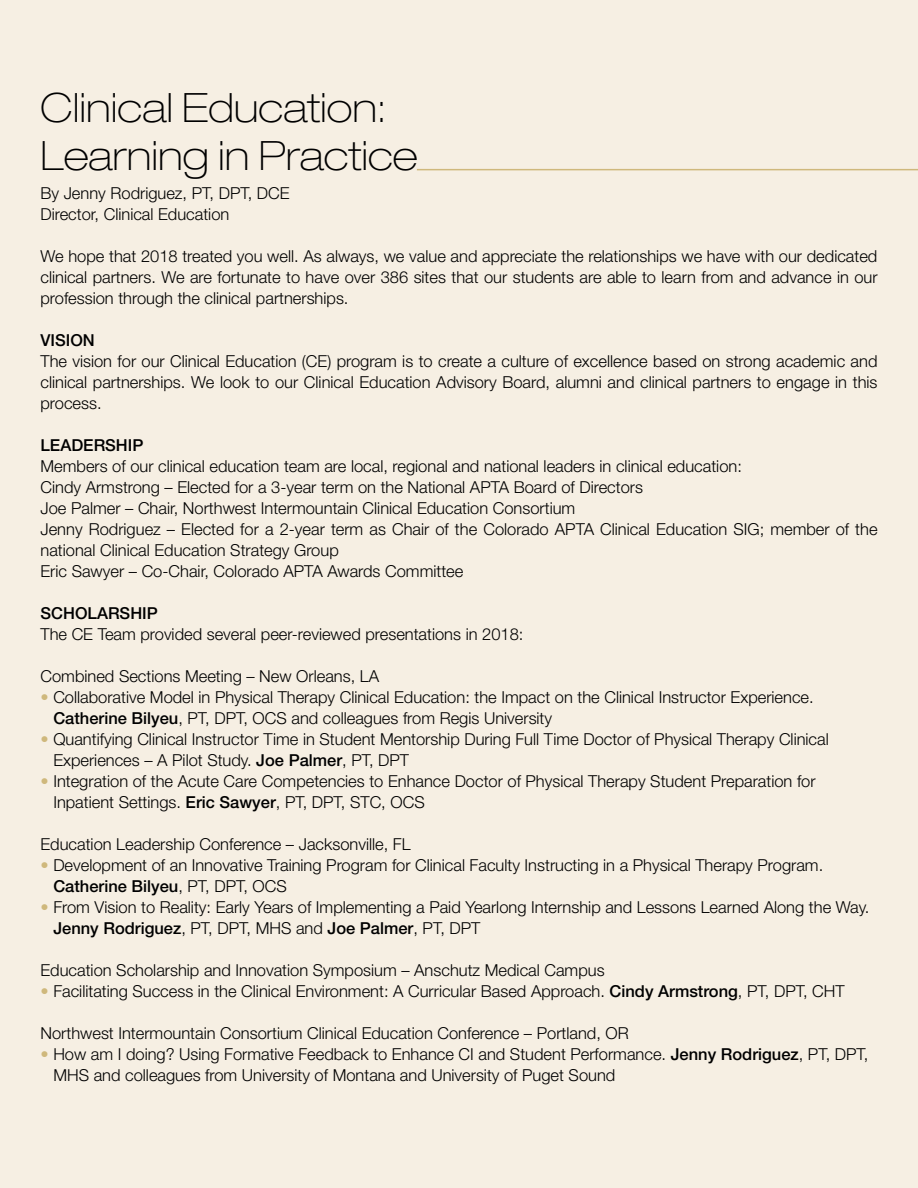
<style>
.page{position:relative;width:918px;height:1188px;background:#f6efe3}
.page>*{position:absolute;margin:0;border:0;box-sizing:border-box;transform-origin:0 0}
.t1{font:100 expanded 40.5px/48px "Helvetica Neue LT Std";color:#000}
.t2{font:300 16.5px/21px "Helvetica Neue LT Std";color:#000}
.t3{font:500 16.5px "Helvetica Neue LT Std";color:#000}
.s1{color:#cfb87c}
.s2{font-weight:500}
</style>
<div class="page">
<hr style="left:417px;top:169px;width:501px;height:1px;background:#cfb87c">
<h1 class="t1" style="left:40px;top:84px;width:379px">Clinical Education:<br>Learning in Practice</h1>
<p class="t2" style="left:40px;top:182px;width:251px">By Jenny Rodriguez, PT, DPT, DCE<br>Director, Clinical Education</p>
<p class="t2" style="left:40px;top:245px;width:839px;text-align:justify">We hope that 2018 treated you well. As always, we value and appreciate the relationships we have with our dedicated clinical partners. We are fortunate to have over 386 sites that our students are able to learn from and advance in our profession through the clinical partnerships.</p>
<p class="t3" style="left:40px;top:330px;width:56px">VISION</p>
<p class="t2" style="left:40px;top:350px;width:839px;text-align:justify">The vision for our Clinical Education (CE) program is to create a culture of excellence based on strong academic and clinical partnerships. We look to our Clinical Education Advisory Board, alumni and clinical partners to engage in this process.</p>
<p class="t3" style="left:40px;top:435px;width:104px">LEADERSHIP</p>
<p class="t2" style="left:40px;top:455px;width:839px">Members of our clinical education team are local, regional and national leaders in clinical education:<br>Cindy Armstrong – Elected for a 3-year term on the National APTA Board of Directors<br>Joe Palmer – Chair, Northwest Intermountain Clinical Education Consortium<br>Jenny Rodriguez – Elected for a 2-year term as Chair of the Colorado APTA Clinical Education SIG; member of the national Clinical Education Strategy Group<br>Eric Sawyer – Co-Chair, Colorado APTA Awards Committee</p>
<p class="t3" style="left:40px;top:603px;width:119px">SCHOLARSHIP</p>
<p class="t2" style="left:40px;top:623px;width:484px">The CE Team provided several peer-reviewed presentations in 2018:</p>
<p class="t2" style="left:40px;top:665px;width:340px">Combined Sections Meeting – New Orleans, LA</p>
<p class="t2" style="left:53px;top:686px;width:762px;text-indent:-13px"><span class="s1">•</span> Collaborative Model in Physical Therapy Clinical Education: the Impact on the Clinical Instructor Experience.<br><span class="s2">Catherine Bilyeu</span>, PT, DPT, OCS and colleagues from Regis University</p>
<p class="t2" style="left:53px;top:728px;width:777px;text-indent:-13px"><span class="s1">•</span> Quantifying Clinical Instructor Time in Student Mentorship During Full Time Doctor of Physical Therapy Clinical<br>Experiences – A Pilot Study. <span class="s2">Joe Palmer</span>, PT, DPT</p>
<p class="t2" style="left:53px;top:770px;width:764px;text-indent:-13px"><span class="s1">•</span> Integration of the Acute Care Competencies to Enhance Doctor of Physical Therapy Student Preparation for<br>Inpatient Settings. <span class="s2">Eric Sawyer</span>, PT, DPT, STC, OCS</p>
<p class="t2" style="left:40px;top:833px;width:372px">Education Leadership Conference – Jacksonville, FL</p>
<p class="t2" style="left:53px;top:854px;width:771px;text-indent:-13px"><span class="s1">•</span> Development of an Innovative Training Program for Clinical Faculty Instructing in a Physical Therapy Program.<br><span class="s2">Catherine Bilyeu</span>, PT, DPT, OCS</p>
<p class="t2" style="left:53px;top:896px;width:818px;text-indent:-13px"><span class="s1">•</span> From Vision to Reality: Early Years of Implementing a Paid Yearlong Internship and Lessons Learned Along the Way.<br><span class="s2">Jenny Rodriguez</span>, PT, DPT, MHS and <span class="s2">Joe Palmer</span>, PT, DPT</p>
<p class="t2" style="left:40px;top:959px;width:566px">Education Scholarship and Innovation Symposium – Anschutz Medical Campus</p>
<p class="t2" style="left:40px;top:980px;width:806px"><span class="s1">•</span> Facilitating Success in the Clinical Environment: A Curricular Based Approach. <span class="s2">Cindy Armstrong</span>, PT, DPT, CHT</p>
<p class="t2" style="left:40px;top:1022px;width:590px">Northwest Intermountain Consortium Clinical Education Conference – Portland, OR</p>
<p class="t2" style="left:53px;top:1043px;width:817px;text-indent:-13px"><span class="s1">•</span> How am I doing? Using Formative Feedback to Enhance CI and Student Performance. <span class="s2">Jenny Rodriguez</span>, PT, DPT,<br>MHS and colleagues from University of Montana and University of Puget Sound</p>
</div>
